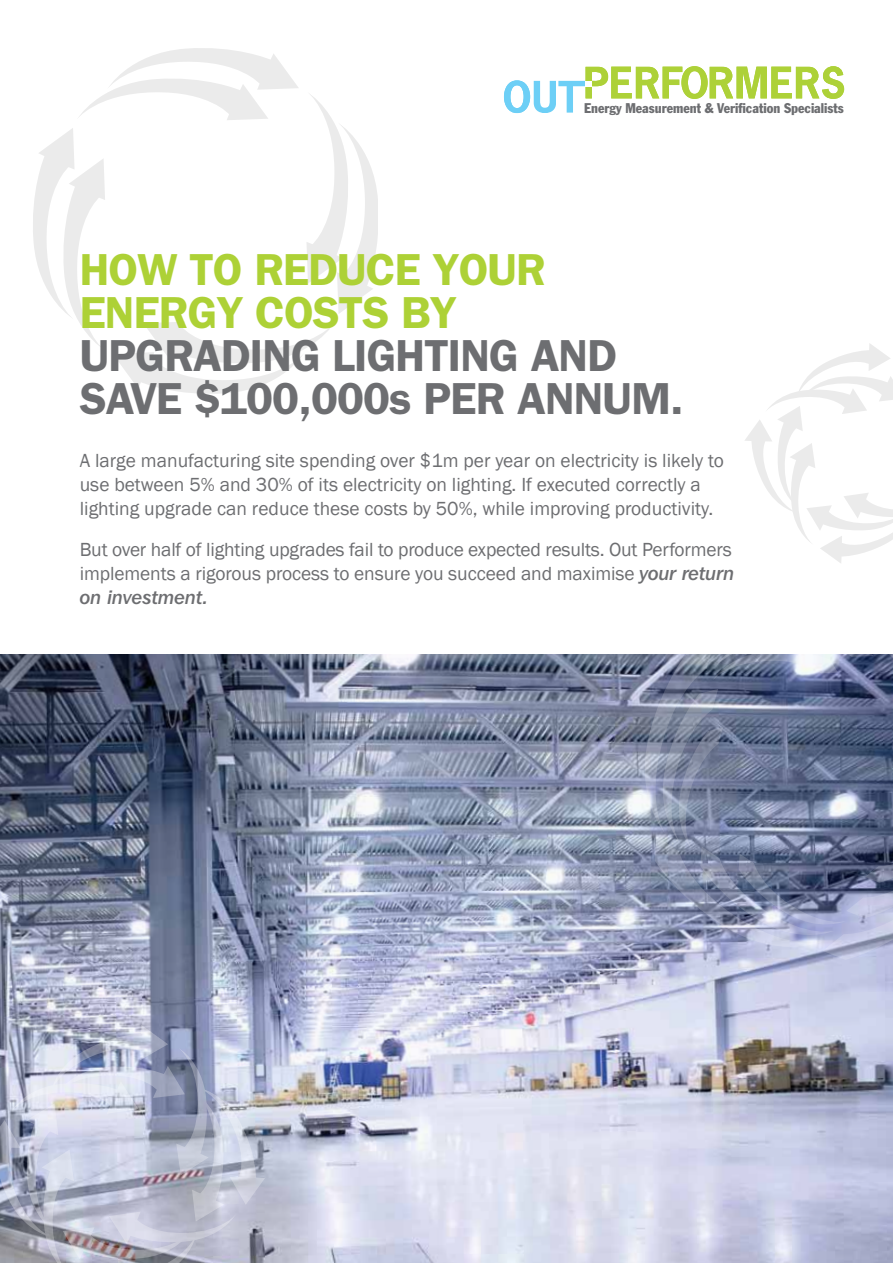
<style>
.page{position:relative;width:893px;height:1263px;background:#fff}
.page>*{position:absolute;margin:0;border:0;box-sizing:border-box;transform-origin:0 0}
.t1{font:600 45px/43px "Franklin Gothic";letter-spacing:-.02em;color:#6d6e71}
.t2{font:600 45px/43px "Franklin Gothic";letter-spacing:-.02em;color:#add136}
.t3{font:19.5px/24px "Franklin Gothic";color:#6d6e71}
.t4{font:19.5px "Franklin Gothic IT Cby BT Med Ital";color:#6d6e71}
.t5{font:condensed 13.8px "Franklin Gothic";color:#6d6e71}
.s1{font-family:"Franklin Gothic IT Cby BT Med Ital"}
</style>
<div class="page">
<img style="left:0;top:655px;width:893px;height:608px">
<svg style="left:634px;top:654px;width:259px;height:306px;background:#7883a0"></svg>
<svg style="left:0;top:1025px;width:265px;height:238px;background:#b2b6c9"></svg>
<svg style="left:79px;top:48px;width:219px;height:72px"></svg>
<svg style="left:33px;top:128px;width:72px;height:220px"></svg>
<svg style="left:113px;top:322px;width:219px;height:72px"></svg>
<svg style="left:307px;top:94px;width:70px;height:219px"></svg>
<svg style="left:745px;top:343px;width:148px;height:220px"></svg>
<svg style="left:504px;top:66px;width:340px;height:47px"></svg>
<p class="t5" style="left:584px;top:99px;width:261px">Energy Measurement &amp; Verification Specialists</p>
<h1 class="t2" style="left:80px;top:247px;width:468px">HOW TO REDUCE YOUR<br>ENERGY COSTS BY</h1>
<h1 class="t1" style="left:80px;top:333px;width:605px">UPGRADING LIGHTING AND<br>SAVE $100,000S PER ANNUM.</h1>
<p class="t3" style="left:80px;top:449px;width:646px">A large manufacturing site spending over $1m per year on electricity is likely to use between 5% and 30% of its electricity on lighting. If executed correctly a lighting upgrade can reduce these costs by 50%, while improving productivity.</p>
<p class="t3" style="left:80px;top:538px;width:656px">But over half of lighting upgrades fail to produce expected results. Out Performers implements a rigorous process to ensure you succeed and maximise <span class="s1">your return</span></p>
<p class="t4" style="left:80px;top:585px;width:130px">on investment.</p>
</div>
